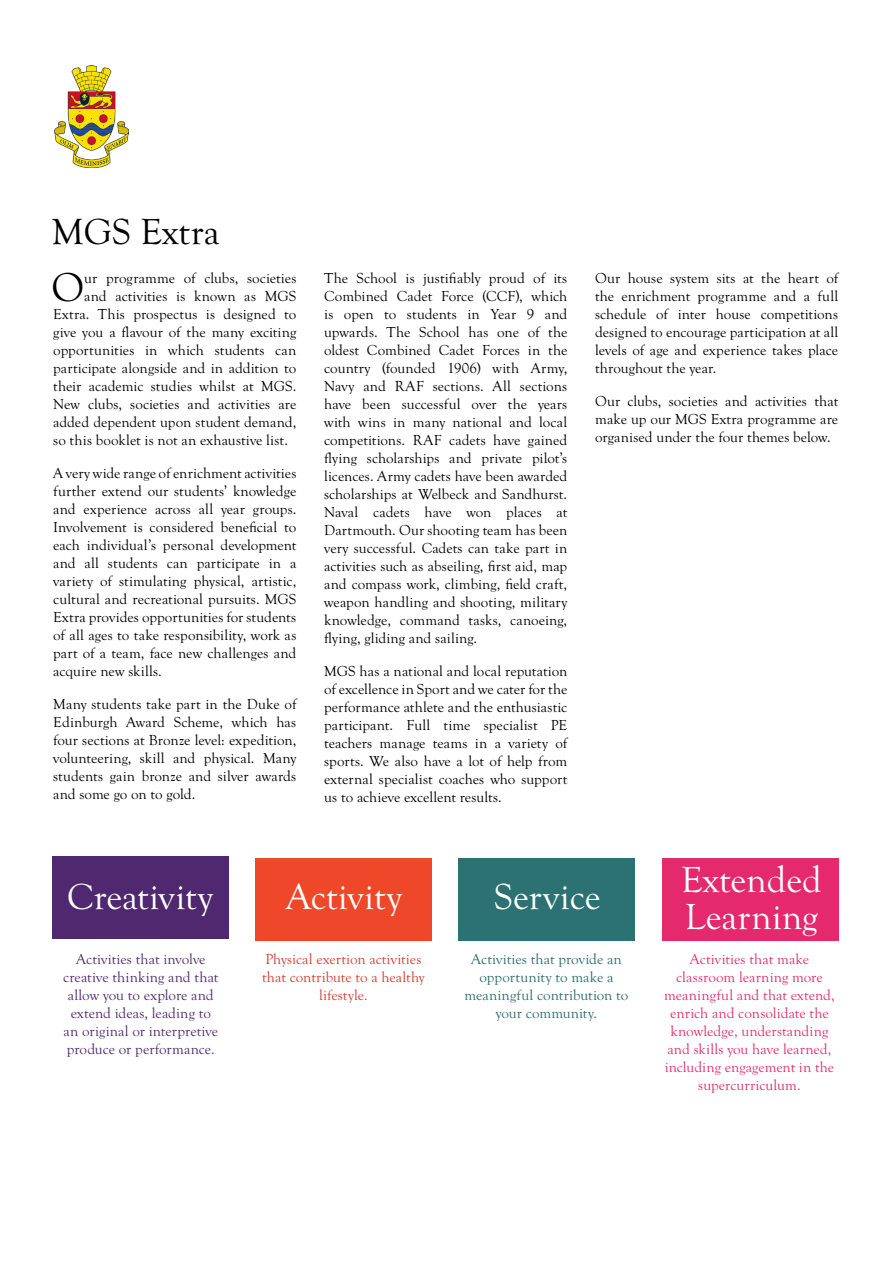
<style>
.page{position:relative;width:893px;height:1263px;background:#fff}
.page>*{position:absolute;margin:0;border:0;box-sizing:border-box;transform-origin:0 0}
.Body_Text_-_Align_Le{font:41.7px "Goudy Old Sty";color:#000001}
.t1{font:37.5px "Goudy Old Sty";color:#fff}
.t2{font:37.5px "Goudy Old Sty";color:#000001}
.Body_Text_-_Align_Le-2{font:15px/18px "Goudy Old Sty";letter-spacing:.005em;color:#000001;text-align:justify}
.Body_Text_-_Align_Le-3{font:15px/18px "Goudy Old Sty";letter-spacing:.005em;color:#e12e6e;text-align:center}
.Body_Text_-_Align_Le-4{font:15px/18px "Goudy Old Sty";letter-spacing:.01em;color:#4e296d;text-align:center}
.Body_Text_-_Align_Le-5{font:15px/18px "Goudy Old Sty";letter-spacing:.01em;color:#2c6b6c;text-align:center}
.Body_Text_-_Align_Le-6{font:15px/18px "Goudy Old Sty";letter-spacing:.005em;color:#d13d31;text-align:center}
</style>
<div class="page">
<div style="left:52px;top:856px;width:176px;height:83px;background:#4f286f"></div>
<div style="left:255px;top:858px;width:176px;height:83px;background:#ef472a"></div>
<div style="left:459px;top:858px;width:176px;height:83px;background:#2d7273"></div>
<div style="left:662px;top:858px;width:176px;height:83px;background:#e4296c"></div>
<img style="left:54px;top:66px;width:74px;height:101px">
<p class="t2" style="left:52px;top:211px;width:169px">MGS Extra</p>
<p class="Body_Text_-_Align_Le" style="left:52px;top:265px;width:34px">O</p>
<p class="Body_Text_-_Align_Le-2" style="left:84px;top:269px;width:214px">ur programme of clubs, societies</p>
<p class="Body_Text_-_Align_Le-2" style="left:84px;top:287px;width:214px">and activities is known as MGS</p>
<p class="Body_Text_-_Align_Le-2" style="left:53px;top:305px;width:245px">Extra. This prospectus is designed to</p>
<p class="Body_Text_-_Align_Le-2" style="left:53px;top:323px;width:245px">give you a flavour of the many exciting</p>
<p class="Body_Text_-_Align_Le-2" style="left:53px;top:341px;width:245px">opportunities in which students can</p>
<p class="Body_Text_-_Align_Le-2" style="left:53px;top:359px;width:245px">participate alongside and in addition to</p>
<p class="Body_Text_-_Align_Le-2" style="left:53px;top:377px;width:245px">their academic studies whilst at MGS.</p>
<p class="Body_Text_-_Align_Le-2" style="left:53px;top:395px;width:245px">New clubs, societies and activities are</p>
<p class="Body_Text_-_Align_Le-2" style="left:53px;top:413px;width:245px">added dependent upon student demand,</p>
<p class="Body_Text_-_Align_Le-2" style="left:53px;top:431px;width:236px">so this booklet is not an exhaustive list.</p>
<p class="Body_Text_-_Align_Le-2" style="left:53px;top:464px;width:245px">A very wide range of enrichment activities further extend our students’ knowledge and experience across all year groups.<br>Involvement is considered beneficial to each individual’s personal development and all students can participate in a variety of stimulating physical, artistic, cultural and recreational pursuits. MGS Extra provides opportunities for students of all ages to take responsibility, work as part of a team, face new challenges and acquire new skills.</p>
<p class="Body_Text_-_Align_Le-2" style="left:53px;top:695px;width:245px">Many students take part in the Duke of Edinburgh Award Scheme, which has four sections at Bronze level: expedition, volunteering, skill and physical. Many students gain bronze and silver awards and some go on to gold.</p>
<p class="Body_Text_-_Align_Le-2" style="left:324px;top:269px;width:245px">The School is justifiably proud of its Combined Cadet Force (CCF), which is open to students in Year 9 and upwards. The School has one of the oldest Combined Cadet Forces in the country (founded 1906) with Army, Navy and RAF sections. All sections have been successful over the years with wins in many national and local competitions. RAF cadets have gained flying scholarships and private pilot’s licences. Army cadets have been awarded scholarships at Welbeck and Sandhurst.<br>Naval cadets have won places at Dartmouth. Our shooting team has been very successful. Cadets can take part in activities such as abseiling, first aid, map and compass work, climbing, field craft, weapon handling and shooting, military knowledge, command tasks, canoeing, flying, gliding and sailing.</p>
<p class="Body_Text_-_Align_Le-2" style="left:324px;top:662px;width:245px">MGS has a national and local reputation of excellence in Sport and we cater for the performance athlete and the enthusiastic participant. Full time specialist PE teachers manage teams in a variety of sports. We also have a lot of help from external specialist coaches who support us to achieve excellent results.</p>
<p class="Body_Text_-_Align_Le-2" style="left:595px;top:269px;width:245px">Our house system sits at the heart of the enrichment programme and a full schedule of inter house competitions designed to encourage participation at all levels of age and experience takes place throughout the year.</p>
<p class="Body_Text_-_Align_Le-2" style="left:595px;top:392px;width:245px">Our clubs, societies and activities that make up our MGS Extra programme are organised under the four themes below.</p>
<p class="t1" style="left:67px;top:876px;width:147px">Creativity</p>
<p class="t1" style="left:286px;top:876px;width:117px">Activity</p>
<p class="t1" style="left:494px;top:876px;width:108px">Service</p>
<p class="t1" style="left:681px;top:859px;width:142px">Extended</p>
<p class="t1" style="left:685px;top:896px;width:135px">Learning</p>
<p class="Body_Text_-_Align_Le-4" style="left:63px;top:950px;width:157px">Activities that involve creative thinking and that allow you to explore and extend ideas, leading to an original or interpretive produce or performance.</p>
<p class="Body_Text_-_Align_Le-6" style="left:262px;top:950px;width:164px">Physical exertion activities that contribute to a healthy lifestyle.</p>
<p class="Body_Text_-_Align_Le-5" style="left:464px;top:950px;width:165px">Activities that provide an opportunity to make a meaningful contribution to your community.</p>
<p class="Body_Text_-_Align_Le-3" style="left:664px;top:950px;width:172px">Activities that make classroom learning more meaningful and that extend, enrich and consolidate the knowledge, understanding and skills you have learned, including engagement in the supercurriculum.</p>
</div>
